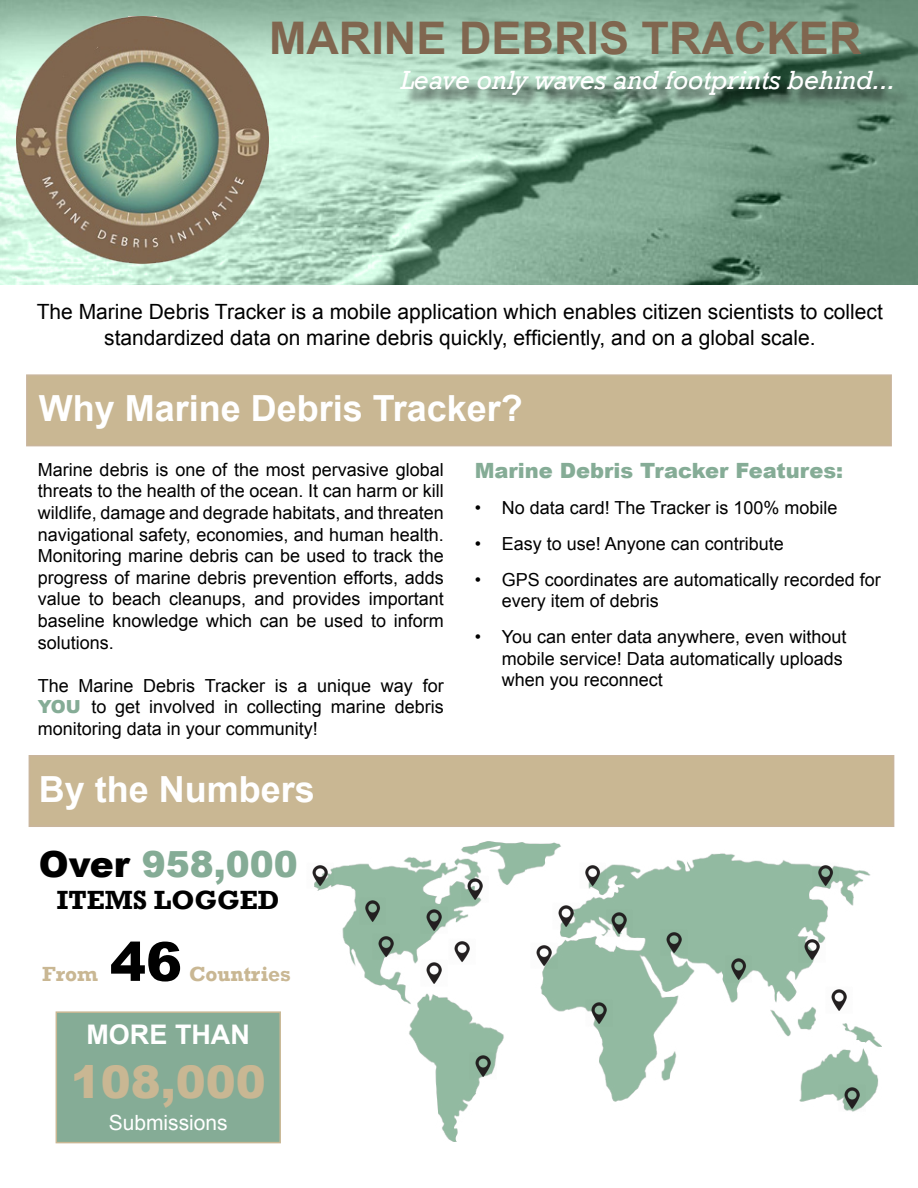
<style>
.page{position:relative;width:918px;height:1188px;background:#fff}
.page>*{position:absolute;margin:0;border:0;box-sizing:border-box;transform-origin:0 0}
.t1{font:900 54px "Arial";color:#000}
.t2{font:700 45px "Arial";color:#80664f}
.t3{font:900 45px "Arial";color:#c9b793}
.t4{font:700 36px/74.7px "Arial";color:#fff}
.t5{font:italic 27px "Rockwell";color:#fff}
.t6{font:700 27px "Rockwell";color:#000}
.t7{font:700 27px "Arial";color:#fff}
.t8{font:21px/25.2px "Arial";color:#000;text-align:center}
.t9{font:900 21px "Arial";color:#85ac96}
.t10{font:700 21px "Rockwell";color:#c9b793}
.t11{font:21px "Arial";color:#fff}
.t12{font:18px/21.6px "Arial";color:#000;text-align:justify}
.s1{font-weight:900;color:#85ac96}
.s2{font-weight:900;color:#000}
</style>
<div class="page">
<div style="left:29px;top:755px;width:865px;height:72px;background:#c9b793"></div>
<div style="left:56px;top:1011px;width:225px;height:132px;background:#85ac96;border:2px solid #c9b793"></div>
<svg style="left:0;top:0;width:918px;height:284px;background:#90b7a1"></svg>
<img style="left:16px;top:16px;width:252px;height:249px">
<div style="left:403px;top:73px;width:507px;height:40px;background:#000;opacity:.85"></div>
<img style="left:317px;top:841px;width:565px;height:300px">
<div style="left:26px;top:374px;width:866px;height:72px;background:#c9b793;border:2px solid #c9b59c"></div>
<img style="left:372px;top:933px;width:27px;height:27px">
<img style="left:312px;top:862px;width:22px;height:27px">
<img style="left:359px;top:898px;width:27px;height:26px">
<img style="left:421px;top:907px;width:27px;height:26px">
<img style="left:461px;top:876px;width:27px;height:26px">
<img style="left:579px;top:862px;width:27px;height:27px">
<img style="left:553px;top:902px;width:26px;height:27px">
<img style="left:470px;top:1053px;width:26px;height:27px">
<img style="left:421px;top:960px;width:27px;height:27px">
<img style="left:660px;top:929px;width:27px;height:27px">
<img style="left:725px;top:956px;width:27px;height:26px">
<img style="left:839px;top:1084px;width:27px;height:27px">
<img style="left:812px;top:862px;width:27px;height:27px">
<img style="left:799px;top:936px;width:27px;height:27px">
<img style="left:826px;top:986px;width:26px;height:27px">
<img style="left:586px;top:1000px;width:26px;height:27px">
<img style="left:606px;top:909px;width:27px;height:27px">
<img style="left:531px;top:942px;width:26px;height:27px">
<img style="left:449px;top:938px;width:27px;height:27px">
<h2 class="t2" style="left:269px;top:9px;width:594px">MARINE DEBRIS TRACKER</h2>
<h3 class="t5" style="left:401px;top:64px;width:496px">Leave only waves and footprints behind...</h3>
<p class="t8" style="left:37px;top:300px;width:848px">The Marine Debris Tracker is a mobile application which enables citizen scientists to collect standardized data on marine debris quickly, efficiently, and on a global scale.</p>
<h3 class="t4" style="left:39px;top:372px;width:486px">Why Marine Debris Tracker?</h3>
<p class="t12" style="left:38px;top:459px;width:407px">Marine debris is one of the most pervasive global threats to the health of the ocean. It can harm or kill wildlife, damage and degrade habitats, and threaten navigational safety, economies, and human health.<br>Monitoring marine debris can be used to track the progress of marine debris prevention efforts, adds value to beach cleanups, and provides important baseline knowledge which can be used to inform solutions.</p>
<p class="t12" style="left:38px;top:675px;width:407px">The Marine Debris Tracker is a unique way for <span class="s1">YOU</span> to get involved in collecting marine debris monitoring data in your community!</p>
<p class="t9" style="left:475px;top:455px;width:370px">Marine Debris Tracker Features:</p>
<p class="t12" style="left:475px;top:497px;width:364px">• No data card! The Tracker is 100% mobile</p>
<p class="t12" style="left:475px;top:533px;width:311px">• Easy to use! Anyone can contribute</p>
<p class="t12" style="left:502px;top:569px;width:380px;text-indent:-27px">• GPS coordinates are automatically recorded for every item of debris</p>
<p class="t12" style="left:502px;top:626px;width:346px;text-align:left;text-indent:-27px">• You can enter data anywhere, even without mobile service! Data automatically uploads when you reconnect</p>
<h3 class="t4" style="left:39px;top:753px;width:278px">By the Numbers<br><span class="s2">Over</span> <span class="s1">958,000</span></h3>
<h3 class="t6" style="left:57px;top:884px;width:224px">ITEMS LOGGED</h3>
<p class="t10" style="left:42px;top:961px;width:57px">From</p>
<h1 class="t1" style="left:110px;top:922px;width:74px">46</h1>
<p class="t10" style="left:189px;top:961px;width:104px">Countries</p>
<h3 class="t7" style="left:87px;top:1017px;width:165px">MORE THAN</h3>
<h2 class="t3" style="left:71px;top:1049px;width:197px">108,000</h2>
<p class="t11" style="left:109px;top:1108px;width:121px">Submissions</p>
</div>
